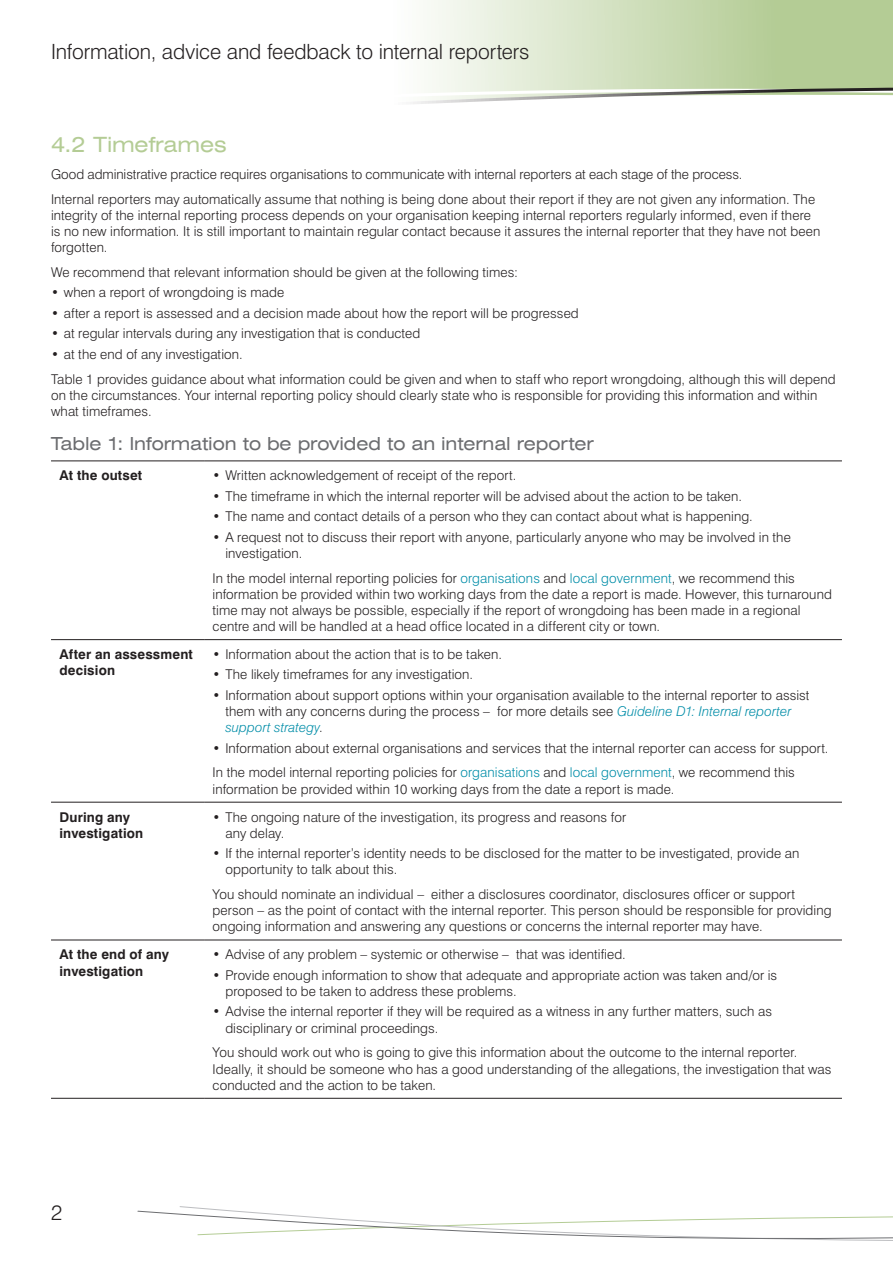
<style>
.page{position:relative;width:893px;height:1263px;background:#fff}
.page>*{position:absolute;margin:0;border:0;box-sizing:border-box;transform-origin:0 0}
.FS_GL_Call_out_intro{font:300 21px "Swiss 721 BT";letter-spacing:-.005em;color:#231f20}
.FS_Gl_Heading_3_sub{font:expanded 21px "Swiss 721 BT";letter-spacing:-.005em;color:#b4cc95}
.FS_GL_Heading_4{font:expanded 18px "Swiss 721 BT";letter-spacing:-.005em;color:#6c6d70}
.FS_GL_Body_text{font:300 13.5px/16.2px "Swiss 721 BT";letter-spacing:.005em;color:#231f20}
.FS_GL_BulletText{font:300 13.5px/16.2px "Swiss 721 BT";letter-spacing:.01em;color:#231f20}
.FS_GL_Body_text-2{font:700 13.5px/16.2px "Swiss 721 BT";letter-spacing:.01em;color:#231f20}
.s1{color:#008da8}
.s2{font-style:italic;color:#008da8}
</style>
<div class="page">
<svg style="left:137px;top:1206px;width:756px;height:35px"></svg>
<svg style="left:427px;top:0;width:466px;height:82px"></svg>
<svg style="left:410px;top:82px;width:483px;height:22px"></svg>
<hr style="left:51px;top:460px;width:153px;height:1px;background:#231f20">
<hr style="left:204px;top:460px;width:638px;height:1px;background:#231f20">
<hr style="left:51px;top:639px;width:153px;height:1px;background:#231f20">
<hr style="left:204px;top:639px;width:638px;height:1px;background:#231f20">
<hr style="left:51px;top:802px;width:153px;height:1px;background:#231f20">
<hr style="left:204px;top:802px;width:638px;height:1px;background:#231f20">
<hr style="left:51px;top:940px;width:153px;height:1px;background:#231f20">
<hr style="left:204px;top:940px;width:638px;height:1px;background:#231f20">
<hr style="left:51px;top:1098px;width:153px;height:1px;background:#231f20">
<hr style="left:204px;top:1098px;width:638px;height:1px;background:#231f20">
<p class="FS_GL_Call_out_intro" style="left:51px;top:39px;width:480px">Information, advice and feedback to internal reporters</p>
<p class="FS_Gl_Heading_3_sub" style="left:51px;top:132px;width:177px">4.2 Timeframes</p>
<p class="FS_GL_Body_text" style="left:51px;top:166px;width:693px">Good administrative practice requires organisations to communicate with internal reporters at each stage of the process.</p>
<p class="FS_GL_Body_text" style="left:51px;top:191px;width:771px">Internal reporters may automatically assume that nothing is being done about their report if they are not given any information. The integrity of the internal reporting process depends on your organisation keeping internal reporters regularly informed, even if there is no new information. It is still important to maintain regular contact because it assures the internal reporter that they have not been forgotten.</p>
<p class="FS_GL_Body_text" style="left:51px;top:264px;width:468px">We recommend that relevant information should be given at the following times:</p>
<p class="FS_GL_BulletText" style="left:51px;top:284px;width:235px">• when a report of wrongdoing is made</p>
<p class="FS_GL_BulletText" style="left:51px;top:305px;width:529px">• after a report is assessed and a decision made about how the report will be progressed</p>
<p class="FS_GL_BulletText" style="left:51px;top:325px;width:371px">• at regular intervals during any investigation that is conducted</p>
<p class="FS_GL_BulletText" style="left:51px;top:346px;width:193px">• at the end of any investigation.</p>
<p class="FS_GL_Body_text" style="left:51px;top:370px;width:786px">Table 1 provides guidance about what information could be given and when to staff who report wrongdoing, although this will depend on the circumstances. Your internal reporting policy should clearly state who is responsible for providing this information and within what timeframes.</p>
<p class="FS_GL_Heading_4" style="left:51px;top:433px;width:544px">Table 1: Information to be provided to an internal reporter</p>
<p class="FS_GL_Body_text-2" style="left:60px;top:467px;width:84px">At the outset</p>
<p class="FS_GL_BulletText" style="left:213px;top:467px;width:305px">• Written acknowledgement of receipt of the report.</p>
<p class="FS_GL_BulletText" style="left:213px;top:488px;width:531px">• The timeframe in which the internal reporter will be advised about the action to be taken.</p>
<p class="FS_GL_BulletText" style="left:213px;top:508px;width:542px">• The name and contact details of a person who they can contact about what is happening.</p>
<p class="FS_GL_BulletText" style="left:225px;top:529px;width:567px;text-indent:-13px">• A request not to discuss their report with anyone, particularly anyone who may be involved in the investigation.</p>
<p class="FS_GL_Body_text" style="left:213px;top:569px;width:621px">In the model internal reporting policies for <span class="s1">organisations</span> and <span class="s1">local government</span>, we recommend this information be provided within two working days from the date a report is made. However, this turnaround time may not always be possible, especially if the report of wrongdoing has been made in a regional centre and will be handled at a head office located in a different city or town.</p>
<p class="FS_GL_Body_text-2" style="left:60px;top:646px;width:135px">After an assessment decision</p>
<p class="FS_GL_BulletText" style="left:213px;top:646px;width:291px">• Information about the action that is to be taken.</p>
<p class="FS_GL_BulletText" style="left:213px;top:666px;width:262px">• The likely timeframes for any investigation.</p>
<p class="FS_GL_BulletText" style="left:225px;top:687px;width:586px;text-indent:-13px">• Information about support options within your organisation available to the internal reporter to assist them with any concerns during the process – for more details see <span class="s2">Guideline D1: Internal reporter support strategy</span>.</p>
<p class="FS_GL_BulletText" style="left:213px;top:740px;width:617px">• Information about external organisations and services that the internal reporter can access for support.</p>
<p class="FS_GL_Body_text" style="left:213px;top:764px;width:584px">In the model internal reporting policies for <span class="s1">organisations</span> and <span class="s1">local government</span>, we recommend this information be provided within 10 working days from the date a report is made.</p>
<p class="FS_GL_Body_text-2" style="left:60px;top:808px;width:85px">During any investigation</p>
<p class="FS_GL_BulletText" style="left:225px;top:808px;width:402px;text-indent:-13px">• The ongoing nature of the investigation, its progress and reasons for any delay.</p>
<p class="FS_GL_BulletText" style="left:225px;top:845px;width:576px;text-indent:-13px">• If the internal reporter’s identity needs to be disclosed for the matter to be investigated, provide an opportunity to talk about this.</p>
<p class="FS_GL_Body_text" style="left:213px;top:886px;width:620px">You should nominate an individual – either a disclosures coordinator, disclosures officer or support person – as the point of contact with the internal reporter. This person should be responsible for providing ongoing information and answering any questions or concerns the internal reporter may have.</p>
<p class="FS_GL_Body_text-2" style="left:60px;top:946px;width:111px">At the end of any investigation</p>
<p class="FS_GL_BulletText" style="left:213px;top:946px;width:415px">• Advise of any problem – systemic or otherwise – that was identified.</p>
<p class="FS_GL_BulletText" style="left:225px;top:967px;width:553px;text-indent:-13px">• Provide enough information to show that adequate and appropriate action was taken and/or is proposed to be taken to address these problems.</p>
<p class="FS_GL_BulletText" style="left:225px;top:1003px;width:548px;text-indent:-13px">• Advise the internal reporter if they will be required as a witness in any further matters, such as disciplinary or criminal proceedings.</p>
<p class="FS_GL_Body_text" style="left:213px;top:1044px;width:620px">You should work out who is going to give this information about the outcome to the internal reporter.<br>Ideally, it should be someone who has a good understanding of the allegations, the investigation that was conducted and the action to be taken.</p>
<p class="FS_GL_Call_out_intro" style="left:51px;top:1200px;width:13px">2</p>
</div>
